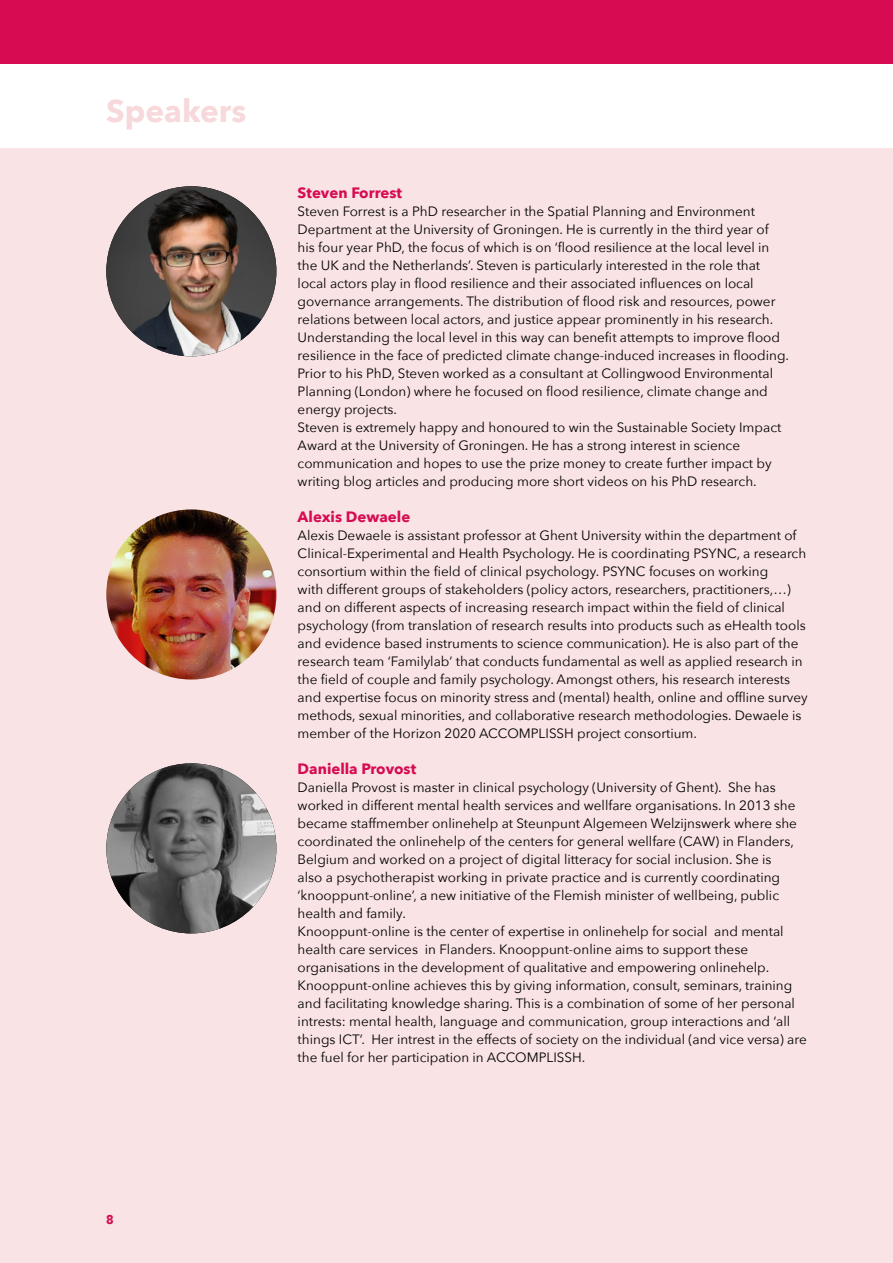
<style>
.page{position:relative;width:893px;height:1263px;background:#fff}
.page>*{position:absolute;margin:0;border:0;box-sizing:border-box;transform-origin:0 0}
.t1{font:700 31.5px "Avenir Next";color:#f7d9db}
.t2{font:700 15px "Avenir Next";color:#d60b52}
.t3{font:13.5px/18px "Avenir Next";color:#000}
.t4{font:900 12.75px "Avenir";color:#d60b52}
</style>
<div class="page">
<div style="left:0;top:149px;width:893px;height:1114px;background:#f9e3e4"></div>
<div style="left:0;top:0;width:893px;height:64px;background:#d60b52"></div>
<img style="left:106px;top:186px;width:170px;height:170px;border-radius:85px">
<img style="left:106px;top:509px;width:170px;height:170px;border-radius:85px">
<img style="left:106px;top:763px;width:170px;height:170px;border-radius:85px">
<h1 class="t1" style="left:106px;top:84px;width:142px">Speakers</h1>
<p class="t2" style="left:298px;top:180px;width:106px">Steven Forrest</p>
<p class="t3" style="left:298px;top:202px;width:493px">Steven Forrest is a PhD researcher in the Spatial Planning and Environment Department at the University of Groningen. He is currently in the third year of his four year PhD, the focus of which is on ‘flood resilience at the local level in the UK and the Netherlands’. Steven is particularly interested in the role that local actors play in flood resilience and their associated influences on local governance arrangements. The distribution of flood risk and resources, power relations between local actors, and justice appear prominently in his research.<br>Understanding the local level in this way can benefit attempts to improve flood resilience in the face of predicted climate change-induced increases in flooding.<br>Prior to his PhD, Steven worked as a consultant at Collingwood Environmental Planning (London) where he focused on flood resilience, climate change and energy projects.<br>Steven is extremely happy and honoured to win the Sustainable Society Impact Award at the University of Groningen. He has a strong interest in science communication and hopes to use the prize money to create further impact by writing blog articles and producing more short videos on his PhD research.</p>
<p class="t2" style="left:298px;top:504px;width:114px">Alexis Dewaele</p>
<p class="t3" style="left:298px;top:526px;width:512px">Alexis Dewaele is assistant professor at Ghent University within the department of Clinical-Experimental and Health Psychology. He is coordinating PSYNC, a research consortium within the field of clinical psychology. PSYNC focuses on working<br>with different groups of stakeholders (policy actors, researchers, practitioners,…) and on different aspects of increasing research impact within the field of clinical psychology (from translation of research results into products such as eHealth tools and evidence based instruments to science communication). He is also part of the research team ‘Familylab’ that conducts fundamental as well as applied research in the field of couple and family psychology. Amongst others, his research interests and expertise focus on minority stress and (mental) health, online and offline survey methods, sexual minorities, and collaborative research methodologies. Dewaele is member of the Horizon 2020 ACCOMPLISSH project consortium.</p>
<p class="t2" style="left:298px;top:756px;width:120px">Daniella Provost</p>
<p class="t3" style="left:298px;top:778px;width:511px">Daniella Provost is master in clinical psychology (University of Ghent). She has worked in different mental health services and wellfare organisations. In 2013 she became staffmember onlinehelp at Steunpunt Algemeen Welzijnswerk where she coordinated the onlinehelp of the centers for general wellfare (CAW) in Flanders, Belgium and worked on a project of digital litteracy for social inclusion. She is<br>also a psychotherapist working in private practice and is currently coordinating ‘knooppunt-online’, a new initiative of the Flemish minister of wellbeing, public health and family.<br>Knooppunt-online is the center of expertise in onlinehelp for social and mental health care services in Flanders. Knooppunt-online aims to support these organisations in the development of qualitative and empowering onlinehelp.<br>Knooppunt-online achieves this by giving information, consult, seminars, training and facilitating knowledge sharing. This is a combination of some of her personal intrests: mental health, language and communication, group interactions and ‘all things ICT’. Her intrest in the effects of society on the individual (and vice versa) are the fuel for her participation in ACCOMPLISSH.</p>
<p class="t4" style="left:106px;top:1209px;width:9px">8</p>
</div>
